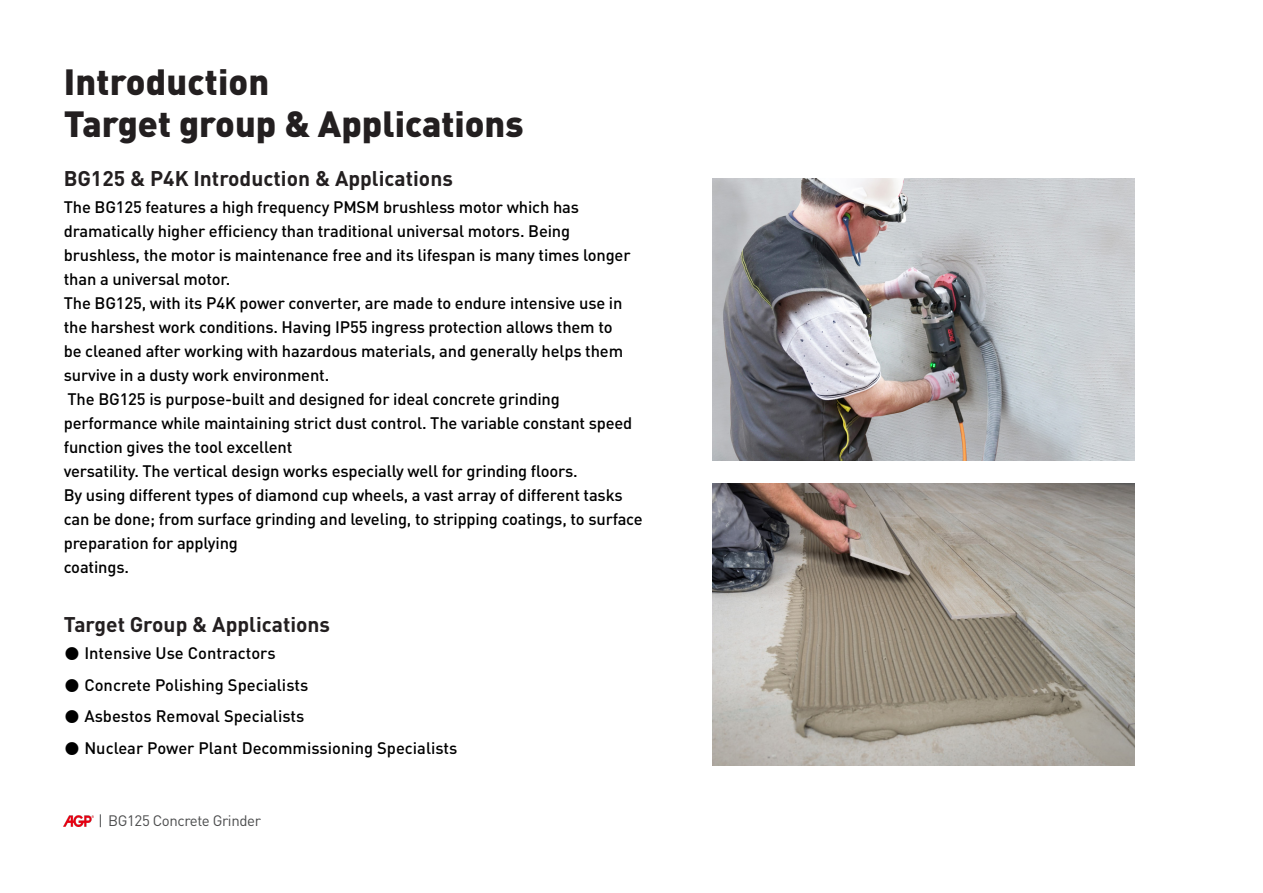
<style>
.page{position:relative;width:1263px;height:893px;background:#fff}
.page>*{position:absolute;margin:0;border:0;box-sizing:border-box;transform-origin:0 0}
.t1{font:900 36px/42px "DIN Pro";color:#231f20}
.t2{font:700 21px "DIN Pro";color:#231f20}
.t3{font:500 16.5px/24px "DIN Pro";letter-spacing:-.01em;color:#000}
.t4{font:15px "DIN Pro";letter-spacing:-.025em;color:#4b4c4d}
.s1{font-family:"Microsoft Jheng Hei";font-weight:400}
</style>
<div class="page">
<img style="left:64px;top:815px;width:30px;height:11px">
<svg style="left:100px;top:814px;width:1px;height:13px"></svg>
<img style="left:712px;top:179px;width:423px;height:281px">
<img style="left:712px;top:484px;width:423px;height:281px">
<p class="t1" style="left:64px;top:59px;width:461px">Introduction<br>Target group &amp; Applications</p>
<p class="t2" style="left:64px;top:164px;width:391px">BG125 &amp; P4K Introduction &amp; Applications</p>
<p class="t3" style="left:64px;top:194px;width:568px">The BG125 features a high frequency PMSM brushless motor which has dramatically higher efficiency than traditional universal motors. Being brushless, the motor is maintenance free and its lifespan is many times longer than a universal motor.</p>
<p class="t3" style="left:64px;top:290px;width:561px">The BG125, with its P4K power converter, are made to endure intensive use in the harshest work conditions. Having IP55 ingress protection allows them to be cleaned after working with hazardous materials, and generally helps them survive in a dusty work environment.</p>
<p class="t3" style="left:64px;top:386px;width:570px">The BG125 is purpose-built and designed for ideal concrete grinding performance while maintaining strict dust control. The variable constant speed function gives the tool excellent</p>
<p class="t3" style="left:64px;top:458px;width:515px">versatility. The vertical design works especially well for grinding floors.</p>
<p class="t3" style="left:64px;top:482px;width:580px">By using different types of diamond cup wheels, a vast array of different tasks can be done; from surface grinding and leveling, to stripping coatings, to surface preparation for applying</p>
<p class="t3" style="left:64px;top:554px;width:67px">coatings.</p>
<p class="t2" style="left:64px;top:610px;width:268px">Target Group &amp; Applications</p>
<p class="t3" style="left:64px;top:641px;width:213px"><span class="s1">●</span> Intensive Use Contractors</p>
<p class="t3" style="left:64px;top:672px;width:246px"><span class="s1">●</span> Concrete Polishing Specialists</p>
<p class="t3" style="left:64px;top:704px;width:242px"><span class="s1">●</span> Asbestos Removal Specialists</p>
<p class="t3" style="left:64px;top:735px;width:395px"><span class="s1">●</span> Nuclear Power Plant Decommissioning Specialists</p>
<p class="t4" style="left:108px;top:810px;width:154px">BG125 Concrete Grinder</p>
</div>
